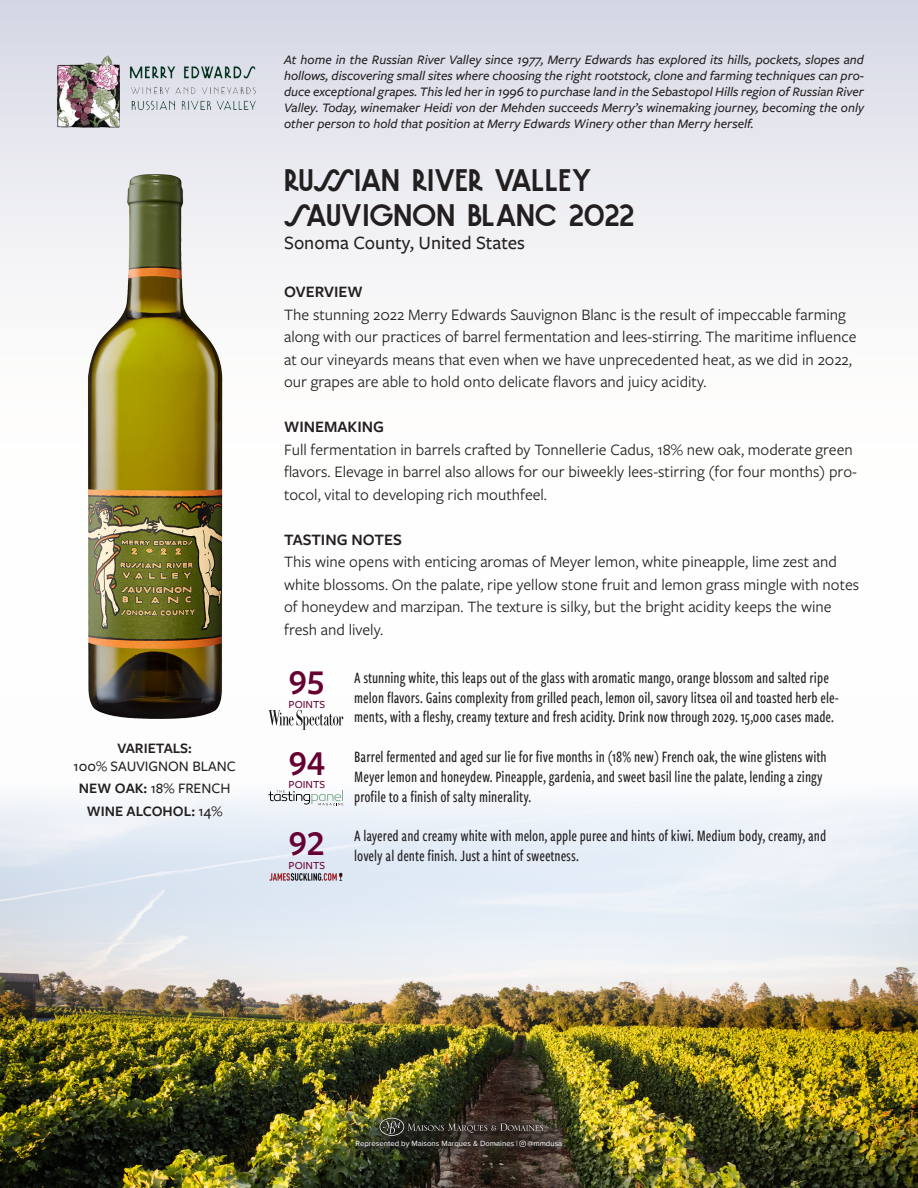
<style>
.page{position:relative;width:918px;height:1188px;background:#fff}
.page>*{position:absolute;margin:0;border:0;box-sizing:border-box;transform-origin:0 0}
.t1{font:600 36.15px "Freight Sans Pro";color:#603}
.t2{font:28.5px "Deco Days JNL";color:#231f20}
.t3{font:500 19.5px "Freight Sans Pro";color:#231f20}
.t4{font:16.5px/22.5px "Freight Sans Pro";color:#231f20}
.t5{font:500 16.5px/19.8px "Freight Sans Cmp Pro";color:#231f20}
.t6{font:600 16.5px "Freight Sans Pro";color:#231f20}
.t7{font:500 15px "Freight Sans Pro";color:#231f20}
.t8{font:600 15px "Freight Sans Pro";color:#231f20}
.t9{font:italic 500 13.5px/16.2px "Freight Sans Pro";color:#231f20;text-align:justify}
.t10{font:500 11.25px "Freight Sans Pro";color:#603}
.t11{font:7.8px "Proxima Nova";color:#fff}
.s1{font-weight:600}
.s2{font-weight:500}
</style>
<div class="page">
<svg style="left:0;top:0;width:918px;height:271px"></svg>
<img style="left:0;top:709px;width:918px;height:479px">
<img style="left:80px;top:169px;width:149px;height:556px">
<img style="left:268px;top:871px;width:75px;height:11px">
<svg style="left:268px;top:790px;width:75px;height:15px"></svg>
<svg style="left:268px;top:710px;width:75px;height:20px"></svg>
<div style="left:342px;top:1104px;width:234px;height:57px;background:#231f20;opacity:.75"></div>
<svg style="left:380px;top:1118px;width:163px;height:29px"></svg>
<img style="left:54px;top:54px;width:201px;height:74px">
<p class="t8" style="left:118px;top:737px;width:76px">VARIETALS:</p>
<p class="t7" style="left:74px;top:756px;width:164px">100% SAUVIGNON BLANC</p>
<p class="t7" style="left:79px;top:778px;width:153px"><span class="s1">NEW OAK:</span> 18% FRENCH</p>
<p class="t8" style="left:87px;top:800px;width:137px">WINE ALCOHOL: <span class="s2">14%</span></p>
<p class="t9" style="left:284px;top:51px;width:581px">At home in the Russian River Valley since 1977, Merry Edwards has explored its hills, pockets, slopes and hollows, discovering small sites where choosing the right rootstock, clone and farming techniques can pro&shy;duce exceptional grapes. This led her in 1996 to purchase land in the Sebastopol Hills region of Russian River Valley. Today, winemaker Heidi von der Mehden succeeds Merry’s winemaking journey, becoming the only other person to hold that position at Merry Edwards Winery other than Merry herself.</p>
<p class="t2" style="left:284px;top:164px;width:309px">RUSSIAN RIVER VALLEY</p>
<p class="t2" style="left:284px;top:198px;width:352px">SAUVIGNON BLANC 2022</p>
<p class="t3" style="left:284px;top:230px;width:242px">Sonoma County, United States</p>
<p class="t6" style="left:284px;top:280px;width:80px">OVERVIEW</p>
<p class="t4" style="left:284px;top:302px;width:574px">The stunning 2022 Merry Edwards Sauvignon Blanc is the result of impeccable farming along with our practices of barrel fermentation and lees-stirring. The maritime influence at our vineyards means that even when we have unprecedented heat, as we did in 2022, our grapes are able to hold onto delicate flavors and juicy acidity.</p>
<p class="t6" style="left:284px;top:415px;width:101px">WINEMAKING</p>
<p class="t4" style="left:284px;top:437px;width:574px">Full fermentation in barrels crafted by Tonnellerie Cadus, 18% new oak, moderate green flavors. Elevage in barrel also allows for our biweekly lees-stirring (for four months) pro&shy;tocol, vital to developing rich mouthfeel.</p>
<p class="t6" style="left:284px;top:528px;width:119px">TASTING NOTES</p>
<p class="t4" style="left:284px;top:550px;width:577px">This wine opens with enticing aromas of Meyer lemon, white pineapple, lime zest and white blossoms. On the palate, ripe yellow stone fruit and lemon grass mingle with notes of honeydew and marzipan. The texture is silky, but the bright acidity keeps the wine fresh and lively.</p>
<p class="t1" style="left:289px;top:658px;width:38px">95</p>
<p class="t10" style="left:289px;top:696px;width:38px">POINTS</p>
<p class="t1" style="left:289px;top:738px;width:38px">94</p>
<p class="t10" style="left:289px;top:777px;width:38px">POINTS</p>
<p class="t1" style="left:289px;top:819px;width:38px">92</p>
<p class="t10" style="left:289px;top:857px;width:38px">POINTS</p>
<p class="t5" style="left:354px;top:667px;width:486px">A stunning white, this leaps out of the glass with aromatic mango, orange blossom and salted ripe melon flavors. Gains complexity from grilled peach, lemon oil, savory litsea oil and toasted herb ele&shy;ments, with a fleshy, creamy texture and fresh acidity. Drink now through 2029. 15,000 cases made.</p>
<p class="t5" style="left:354px;top:746px;width:474px">Barrel fermented and aged sur lie for five months in (18% new) French oak, the wine glistens with<br>Meyer lemon and honeydew. Pineapple, gardenia, and sweet basil line the palate, lending a zingy profile to a finish of salty minerality.</p>
<p class="t5" style="left:354px;top:825px;width:474px">A layered and creamy white with melon, apple puree and hints of kiwi. Medium body, creamy, and lovely al dente finish. Just a hint of sweetness.</p>
<p class="t11" style="left:356px;top:1138px;width:208px">Represented by Maisons Marques &amp; Domaines | @mmdusa</p>
</div>
